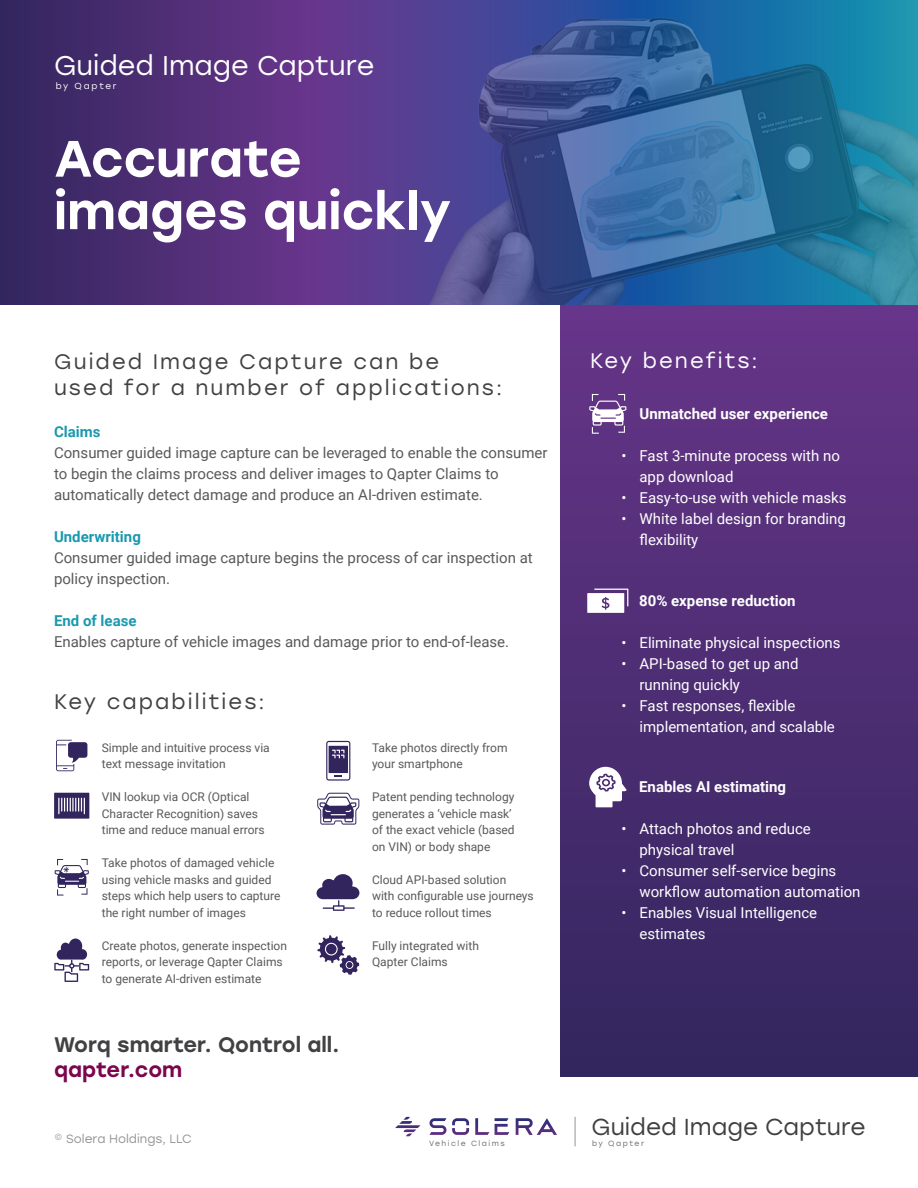
<style>
.page{position:relative;width:918px;height:1188px;background:#fff}
.page>*{position:absolute;margin:0;border:0;box-sizing:border-box;transform-origin:0 0}
.t1{font:500 51px/52.5px "Stolzl";color:#fff}
.t2{font:27px "Stolzl";color:#fff}
.t3{font:23.1px "Stolzl";color:#404041}
.t4{font:21px/25.2px "Stolzl";letter-spacing:.1em;color:#414042}
.t5{font:500 21px "Stolzl";color:#414042}
.t6{font:21px "Stolzl";letter-spacing:.1em;color:#fff}
.t7{font:500 21px "Stolzl";color:#7a064e}
.t8{font:15px/21px "Roboto";color:#fff}
.t9{font:15px/21px "Roboto";color:#58595b}
.t10{font:700 15px "Roboto";color:#fff}
.t11{font:700 15px "Roboto";color:#1a99b0}
.t12{font:12px/16.5px "Roboto";color:#58595b}
.t13{font:12px "Stolzl";color:#939598}
.t14{font:8.85px "Stolzl";letter-spacing:.2em;color:#fff}
.t15{font:7.5px "Stolzl";letter-spacing:.2em;color:#6d6e70}
</style>
<div class="page">
<div style="left:561px;top:303px;width:357px;height:773px;background:linear-gradient(to bottom,#673589,#32265e)"></div>
<img style="left:0;top:0;width:918px;height:305px">
<svg style="left:56px;top:740px;width:31px;height:31px"></svg>
<svg style="left:54px;top:793px;width:35px;height:26px"></svg>
<svg style="left:55px;top:859px;width:34px;height:37px"></svg>
<svg style="left:54px;top:938px;width:35px;height:44px"></svg>
<svg style="left:326px;top:741px;width:24px;height:40px"></svg>
<svg style="left:317px;top:793px;width:42px;height:32px"></svg>
<svg style="left:317px;top:935px;width:42px;height:40px"></svg>
<svg style="left:589px;top:394px;width:37px;height:40px"></svg>
<svg style="left:589px;top:767px;width:38px;height:40px"></svg>
<svg style="left:587px;top:589px;width:41px;height:24px"></svg>
<svg style="left:317px;top:874px;width:42px;height:37px"></svg>
<svg style="left:403px;top:1117px;width:154px;height:18px"></svg>
<svg style="left:575px;top:1117px;width:1px;height:29px"></svg>
<h2 class="t2" style="left:54px;top:47px;width:322px">Guided Image Capture</h2>
<p class="t14" style="left:56px;top:79px;width:62px">by Qapter</p>
<h1 class="t1" style="left:54px;top:130px;width:399px">Accurate images quickly</h1>
<h3 class="t4" style="left:54px;top:349px;width:450px">Guided Image Capture can be used for a number of applications:</h3>
<p class="t11" style="left:54px;top:421px;width:48px">Claims</p>
<p class="t9" style="left:54px;top:441px;width:495px">Consumer guided image capture can be leveraged to enable the consumer to begin the claims process and deliver images to Qapter Claims to automatically detect damage and produce an AI-driven estimate.</p>
<p class="t11" style="left:54px;top:526px;width:88px">Underwriting</p>
<p class="t9" style="left:54px;top:546px;width:480px">Consumer guided image capture begins the process of car inspection at policy inspection.</p>
<p class="t11" style="left:54px;top:610px;width:84px">End of lease</p>
<p class="t9" style="left:54px;top:630px;width:457px">Enables capture of vehicle images and damage prior to end-of-lease.</p>
<h3 class="t4" style="left:54px;top:689px;width:212px">Key capabilities:</h3>
<p class="t12" style="left:102px;top:739px;width:170px">Simple and intuitive process via text message invitation</p>
<p class="t12" style="left:102px;top:788px;width:165px">VIN lookup via OCR (Optical<br>Character Recognition) saves time and reduce manual errors</p>
<p class="t12" style="left:102px;top:854px;width:180px">Take photos of damaged vehicle using vehicle masks and guided steps which help users to capture the right number of images</p>
<p class="t12" style="left:102px;top:937px;width:187px">Create photos, generate inspection reports, or leverage Qapter Claims to generate AI-driven estimate</p>
<h3 class="t5" style="left:54px;top:1030px;width:287px">Worq smarter. Qontrol all.</h3>
<h3 class="t7" style="left:54px;top:1055px;width:130px">qapter.com</h3>
<p class="t12" style="left:372px;top:739px;width:137px">Take photos directly from your smartphone</p>
<p class="t12" style="left:372px;top:788px;width:144px">Patent pending technology generates a ‘vehicle mask’ of the exact vehicle (based on VIN) or body shape</p>
<p class="t12" style="left:372px;top:871px;width:163px">Cloud API-based solution<br>with configurable use journeys to reduce rollout times</p>
<p class="t12" style="left:372px;top:937px;width:108px">Fully integrated with<br>Qapter Claims</p>
<h3 class="t6" style="left:590px;top:347px;width:169px">Key benefits:</h3>
<p class="t10" style="left:640px;top:404px;width:190px">Unmatched user experience</p>
<p class="t8" style="left:639px;top:445px;width:202px;text-indent:-18px">• Fast 3-minute process with no app download</p>
<p class="t8" style="left:621px;top:487px;width:227px">• Easy-to-use with vehicle masks</p>
<p class="t8" style="left:639px;top:508px;width:208px;text-indent:-18px">• White label design for branding flexibility</p>
<p class="t10" style="left:639px;top:590px;width:158px">80% expense reduction</p>
<p class="t8" style="left:621px;top:631px;width:221px">• Eliminate physical inspections</p>
<p class="t8" style="left:639px;top:652px;width:161px;text-indent:-18px">• API-based to get up and running quickly</p>
<p class="t8" style="left:639px;top:694px;width:197px;text-indent:-18px">• Fast responses, flexible implementation, and scalable</p>
<p class="t10" style="left:639px;top:776px;width:148px">Enables AI estimating</p>
<p class="t8" style="left:639px;top:817px;width:173px;text-indent:-18px">• Attach photos and reduce physical travel</p>
<p class="t8" style="left:639px;top:859px;width:223px;text-indent:-18px">• Consumer self-service begins workflow automation automation</p>
<p class="t8" style="left:639px;top:901px;width:179px;text-indent:-18px">• Enables Visual Intelligence estimates</p>
<p class="t13" style="left:54px;top:1131px;width:139px">© Solera Holdings, LLC</p>
<h3 class="t3" style="left:591px;top:1110px;width:276px">Guided Image Capture</h3>
<p class="t15" style="left:429px;top:1139px;width:77px">Vehicle Claims</p>
<p class="t15" style="left:592px;top:1139px;width:54px">by Qapter</p>
</div>
